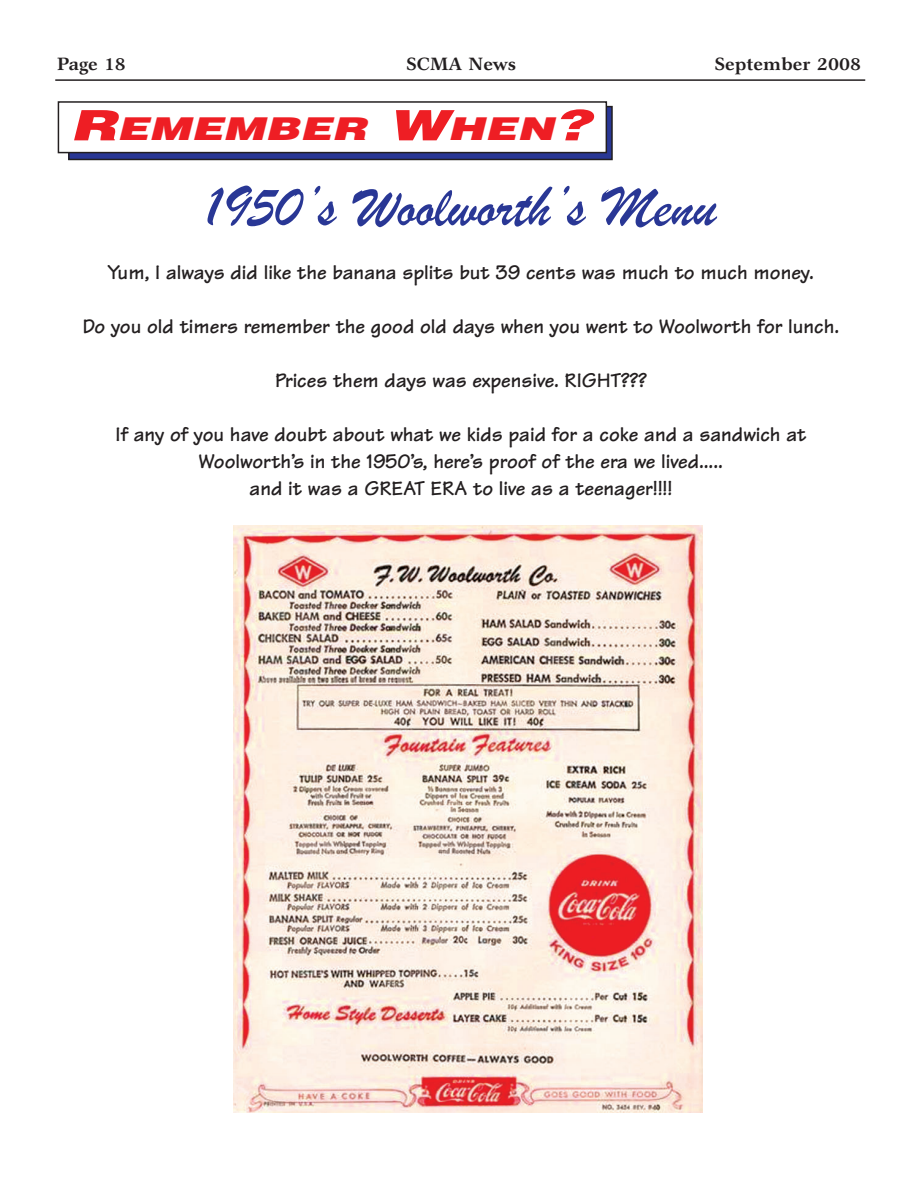
<style>
.page{position:relative;width:918px;height:1188px;background:#fff}
.page>*{position:absolute;margin:0;border:0;box-sizing:border-box;transform-origin:0 0}
.t1{font:60px "Brush Script";color:#293795}
.t2{font:italic 900 31.5px "Helvetica";color:#ee1e24;scale:1.41 1}
.t3{font:700 21px/27px "Tekton";color:#231f20;text-align:center}
.t4{font:700 18px "Garth Graphic";color:#231f20}
.s1{font-size:42px}
</style>
<div class="page">
<hr style="left:55px;top:79px;width:810px;height:2px;background:#231f20">
<img style="left:233px;top:525px;width:469px;height:587px">
<svg style="left:70px;top:108px;width:541px;height:50px;background:#28358d"></svg>
<div style="left:68px;top:106px;width:545px;height:54px;border:1px solid #231f20"></div>
<div style="left:58px;top:102px;width:548px;height:51px;background:#fff"></div>
<div style="left:58px;top:101px;width:549px;height:52px;border:1px solid #231f20"></div>
<p class="t4" style="left:57px;top:57px;width:71px">Page 18</p>
<p class="t4" style="left:407px;top:57px;width:111px">SCMA News</p>
<p class="t4" style="left:715px;top:57px;width:148px">September 2008</p>
<h2 class="t2" style="left:70px;top:118px;width:377px"><span class="s1">R</span>EMEMBER <span class="s1">W</span>HEN<span class="s1">?</span></h2>
<h1 class="t1" style="left:206px;top:170px;width:512px">1950’s Woolworth’s Menu</h1>
<p class="t3" style="left:108px;top:262px;width:707px">Yum, I always did like the banana splits but 39 cents was much to much money.</p>
<p class="t3" style="left:83px;top:316px;width:758px">Do you old timers remember the good old days when you went to Woolworth for lunch.</p>
<p class="t3" style="left:275px;top:370px;width:373px">Prices them days was expensive. RIGHT???</p>
<p class="t3" style="left:116px;top:424px;width:692px">If any of you have doubt about what we kids paid for a coke and a sandwich at<br>Woolworth’s in the 1950’s, here’s proof of the era we lived.....<br>and it was a GREAT ERA to live as a teenager!!!!</p>
</div>
